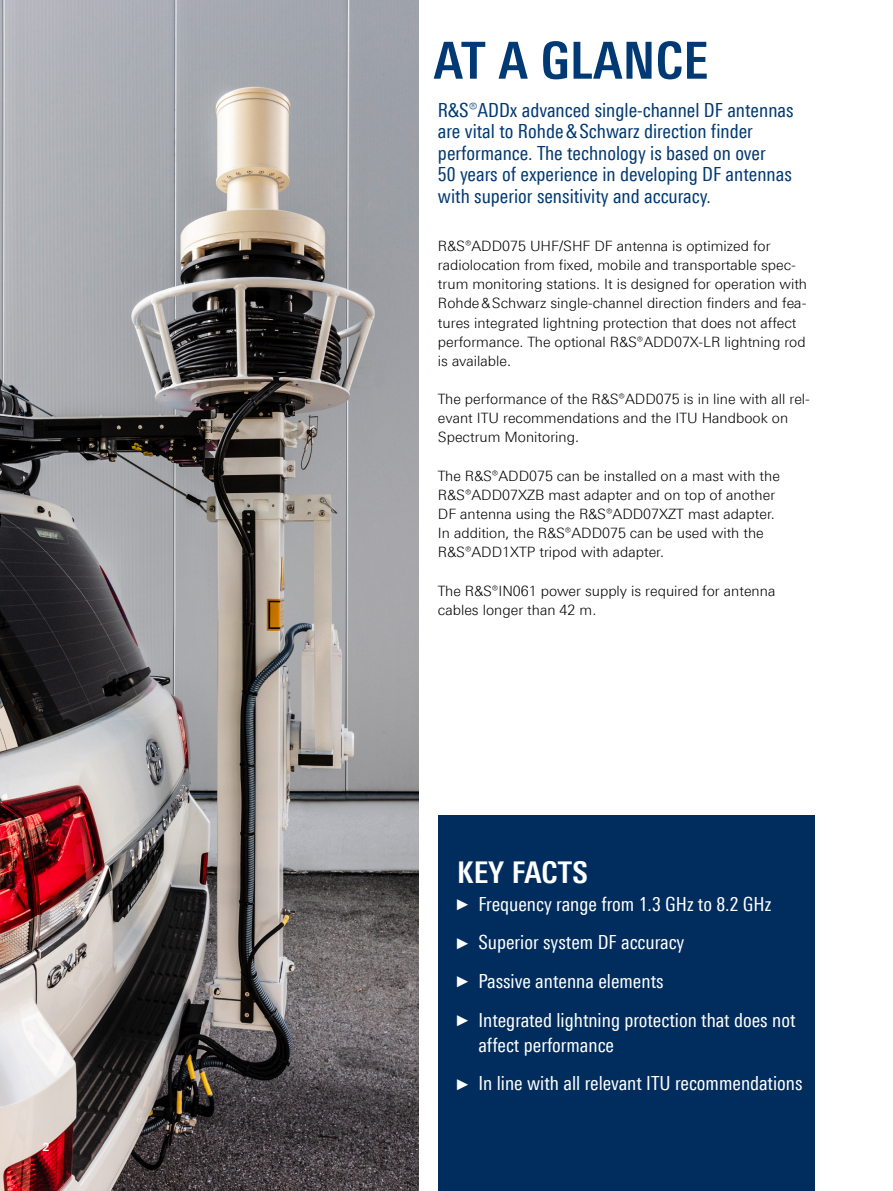
<style>
.page{position:relative;width:893px;height:1191px;background:#fff}
.page>*{position:absolute;margin:0;border:0;box-sizing:border-box;transform-origin:0 0}
.Seiten_Headline_34Pt{font:700 51px "Linotype Univers 620 Cn";letter-spacing:.01em;color:#003973}
.Seiten_Headline_20Pt{font:700 30px "Linotype Univers 620 Cn";letter-spacing:.01em;color:#fff}
.Teaser{font:19.5px/21.5px "Linotype Univers 420 Cn";color:#003973}
.t1{font:19.5px/25.3px "Linotype Univers 420 Cn";color:#fff}
.Haupttext{font:300 14.25px/19.2px "Linotype Univers 330";color:#000}
.t2{font:700 11.25px "Linotype Univers 630";color:#fff}
.s1{font-family:"Linotype Univers 330";font-weight:300}
.s2{font-family:"Arial Narrow";font-size:15.6px}
</style>
<div class="page">
<img style="left:0;top:0;width:419px;height:1191px">
<div style="left:438px;top:815px;width:376px;height:376px;background:#002d5e"></div>
<p class="t2" style="left:43px;top:1139px;width:9px">2</p>
<p class="Seiten_Headline_34Pt" style="left:434px;top:30px;width:276px">AT A GLANCE</p>
<p class="Teaser" style="left:438px;top:99px;width:357px">R&amp;S<span class="s1">®</span>ADDx advanced single-channel DF antennas are vital to Rohde&amp;Schwarz direction finder performance. The technology is based on over<br>50 years of experience in developing DF antennas with superior sensitivity and accuracy.</p>
<p class="Haupttext" style="left:438px;top:236px;width:371px">R&amp;S®ADD075 UHF/SHF DF antenna is optimized for radiolocation from fixed, mobile and transportable spec&shy;trum monitoring stations. It is designed for operation with Rohde&amp;Schwarz single-channel direction finders and fea&shy;tures integrated lightning protection that does not affect performance. The optional R&amp;S®ADD07X-LR lightning rod is available.</p>
<p class="Haupttext" style="left:438px;top:389px;width:373px">The performance of the R&amp;S®ADD075 is in line with all rel&shy;evant ITU recommendations and the ITU Handbook on<br>Spectrum Monitoring.</p>
<p class="Haupttext" style="left:438px;top:466px;width:344px">The R&amp;S®ADD075 can be installed on a mast with the R&amp;S®ADD07XZB mast adapter and on top of another DF antenna using the R&amp;S®ADD07XZT mast adapter.<br>In addition, the R&amp;S®ADD075 can be used with the R&amp;S®ADD1XTP tripod with adapter.</p>
<p class="Haupttext" style="left:438px;top:580px;width:339px">The R&amp;S®IN061 power supply is required for antenna cables longer than 42 m.</p>
<p class="Seiten_Headline_20Pt" style="left:457px;top:854px;width:132px">KEY FACTS</p>
<p class="t1" style="left:457px;top:891px;width:316px"><span class="s2">►</span> Frequency range from 1.3 GHz to 8.2 GHz</p>
<p class="t1" style="left:457px;top:929px;width:229px"><span class="s2">►</span> Superior system DF accuracy</p>
<p class="t1" style="left:457px;top:968px;width:208px"><span class="s2">►</span> Passive antenna elements</p>
<p class="t1" style="left:478px;top:1006px;width:319px;text-indent:-21px"><span class="s2">►</span> Integrated lightning protection that does not affect performance</p>
<p class="t1" style="left:457px;top:1070px;width:347px"><span class="s2">►</span> In line with all relevant ITU recommendations</p>
</div>
